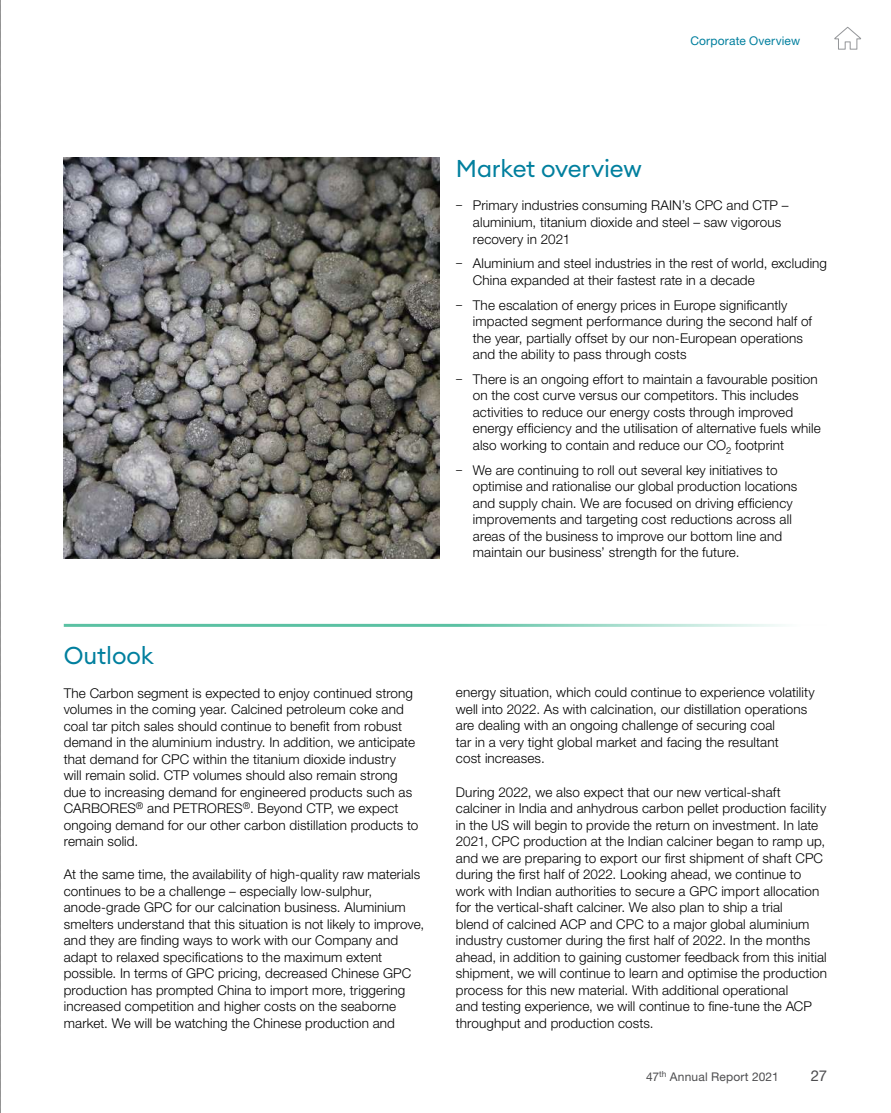
<style>
.page{position:relative;width:891px;height:1113px;background:#fff}
.page>*{position:absolute;margin:0;border:0;box-sizing:border-box;transform-origin:0 0}
.t1{font:24px "Euclid Circular A";letter-spacing:-.01em;color:#007f9e}
.t2{font:15px "Helvetica Neue LT Std";color:#4d4d4f}
.t3{font:300 13.5px/16.5px "Helvetica Neue LT Std";letter-spacing:.01em;color:#000}
.t4{font:12px "Helvetica Neue LT Std";letter-spacing:.015em;color:#4d4d4f}
.t5{font:12px "Helvetica Neue LT Std";letter-spacing:.015em;color:#007f9e}
.s1{font-family:"Proxima Nova";font-weight:400}
</style>
<div class="page">
<img style="left:64px;top:157px;width:375px;height:401px">
<hr style="left:64px;top:624px;width:763px;height:3px;background:#5bc1a3">
<svg style="left:0;top:0;width:1px;height:1113px"></svg>
<svg style="left:834px;top:27px;width:27px;height:23px"></svg>
<p class="t5" style="left:690px;top:34px;width:111px">Corporate Overview</p>
<h1 class="t1" style="left:456px;top:153px;width:187px">Market overview</h1>
<p class="t3" style="left:473px;top:197px;width:317px;text-indent:-17px"><span class="s1">−</span> Primary industries consuming RAIN’s CPC and CTP – aluminium, titanium dioxide and steel – saw vigorous recovery in 2021</p>
<p class="t3" style="left:473px;top:255px;width:356px;text-indent:-17px"><span class="s1">−</span> Aluminium and steel industries in the rest of world, excluding<br>China expanded at their fastest rate in a decade</p>
<p class="t3" style="left:473px;top:296px;width:341px;text-indent:-17px"><span class="s1">−</span> The escalation of energy prices in Europe significantly impacted segment performance during the second half of the year, partially offset by our non-European operations and the ability to pass through costs</p>
<p class="t3" style="left:473px;top:370px;width:349px;text-indent:-17px"><span class="s1">−</span> There is an ongoing effort to maintain a favourable position on the cost curve versus our competitors. This includes activities to reduce our energy costs through improved energy efficiency and the utilisation of alternative fuels while also working to contain and reduce our CO<sub>2</sub> footprint</p>
<p class="t3" style="left:473px;top:461px;width:326px;text-indent:-17px"><span class="s1">−</span> We are continuing to roll out several key initiatives to optimise and rationalise our global production locations and supply chain. We are focused on driving efficiency improvements and targeting cost reductions across all areas of the business to improve our bottom line and maintain our business’ strength for the future.</p>
<h1 class="t1" style="left:64px;top:640px;width:92px">Outlook</h1>
<p class="t3" style="left:64px;top:684px;width:356px">The Carbon segment is expected to enjoy continued strong volumes in the coming year. Calcined petroleum coke and coal tar pitch sales should continue to benefit from robust demand in the aluminium industry. In addition, we anticipate that demand for CPC within the titanium dioxide industry<br>will remain solid. CTP volumes should also remain strong due to increasing demand for engineered products such as CARBORES<sup>®</sup> and PETRORES<sup>®</sup>. Beyond CTP, we expect ongoing demand for our other carbon distillation products to remain solid.</p>
<p class="t3" style="left:64px;top:865px;width:362px">At the same time, the availability of high-quality raw materials continues to be a challenge – especially low-sulphur, anode‑grade GPC for our calcination business. Aluminium smelters understand that this situation is not likely to improve, and they are finding ways to work with our Company and adapt to relaxed specifications to the maximum extent possible. In terms of GPC pricing, decreased Chinese GPC production has prompted China to import more, triggering increased competition and higher costs on the seaborne market. We will be watching the Chinese production and</p>
<p class="t3" style="left:456px;top:684px;width:360px">energy situation, which could continue to experience volatility well into 2022. As with calcination, our distillation operations are dealing with an ongoing challenge of securing coal<br>tar in a very tight global market and facing the resultant<br>cost increases.</p>
<p class="t3" style="left:456px;top:783px;width:373px">During 2022, we also expect that our new vertical-shaft calciner in India and anhydrous carbon pellet production facility in the US will begin to provide the return on investment. In late 2021, CPC production at the Indian calciner began to ramp up, and we are preparing to export our first shipment of shaft CPC during the first half of 2022. Looking ahead, we continue to work with Indian authorities to secure a GPC import allocation for the vertical-shaft calciner. We also plan to ship a trial<br>blend of calcined ACP and CPC to a major global aluminium industry customer during the first half of 2022. In the months ahead, in addition to gaining customer feedback from this initial shipment, we will continue to learn and optimise the production process for this new material. With additional operational<br>and testing experience, we will continue to fine-tune the ACP throughput and production costs.</p>
<p class="t4" style="left:646px;top:1069px;width:134px">47<sup>th</sup> Annual Report 2021</p>
<p class="t2" style="left:811px;top:1066px;width:18px">27</p>
</div>
